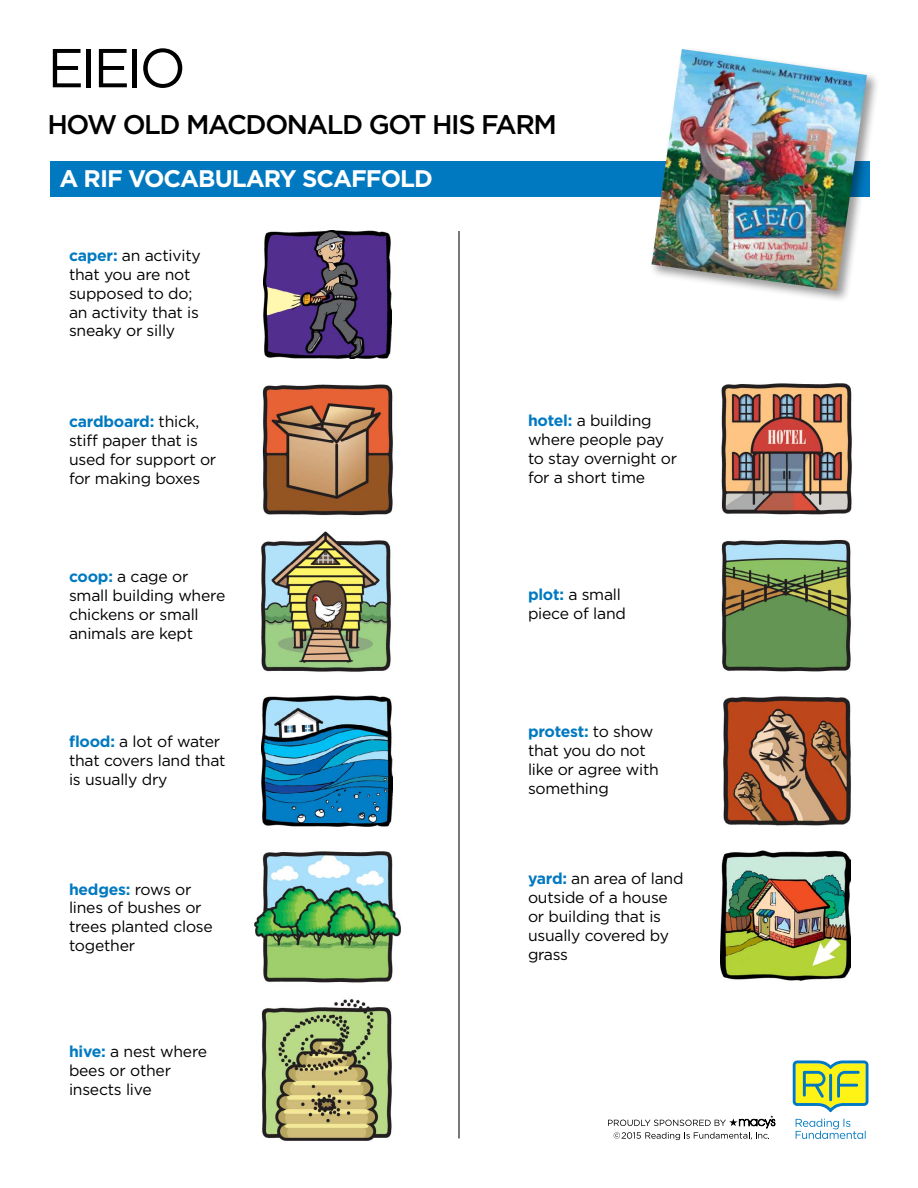
<style>
.page{position:relative;width:918px;height:1188px;background:#fff}
.page>*{position:absolute;margin:0;border:0;box-sizing:border-box;transform-origin:0 0}
.t1{font:54.75px "Gotham";letter-spacing:-.06em;color:#000}
.t2{font:500 27px "Gotham";letter-spacing:-.05em;color:#000}
.t3{font:700 24px "Gotham";letter-spacing:-.04em;color:#fff}
.t4{font:15.75px/18.9px "Gotham";letter-spacing:-.015em;color:#000}
.s1{font-weight:700;color:#0079c1}
</style>
<div class="page">
<hr style="left:458px;top:231px;width:2px;height:907px;background:#000">
<svg style="left:793px;top:1061px;width:75px;height:51px;background:#b4d064"></svg>
<svg style="left:796px;top:1119px;width:70px;height:20px"></svg>
<svg style="left:608px;top:1115px;width:167px;height:25px"></svg>
<img style="left:263px;top:230px;width:128px;height:128px">
<img style="left:262px;top:384px;width:131px;height:132px">
<img style="left:261px;top:531px;width:130px;height:141px">
<img style="left:262px;top:695px;width:131px;height:131px">
<img style="left:254px;top:851px;width:147px;height:132px">
<img style="left:261px;top:999px;width:131px;height:142px">
<img style="left:721px;top:383px;width:131px;height:132px">
<img style="left:721px;top:540px;width:130px;height:132px">
<img style="left:723px;top:696px;width:128px;height:130px">
<img style="left:721px;top:850px;width:129px;height:130px">
<div style="left:50px;top:161px;width:820px;height:36px;background:#0079c1"></div>
<div style="left:649px;top:47px;width:231px;height:256px;background:#000;opacity:.4"></div>
<img style="left:652px;top:49px;width:215px;height:241px">
<h1 class="t1" style="left:47px;top:35px;width:140px">EIEIO</h1>
<h2 class="t2" style="left:47px;top:108px;width:506px">HOW OLD MACDONALD GOT HIS FARM</h2>
<h3 class="t3" style="left:59px;top:164px;width:375px">A RIF VOCABULARY SCAFFOLD</h3>
<p class="t4" style="left:69px;top:246px;width:133px"><span class="s1">caper:</span> an activity that you are not supposed to do; an activity that is sneaky or silly</p>
<p class="t4" style="left:69px;top:412px;width:149px"><span class="s1">cardboard:</span> thick, stiff paper that is used for support or for making boxes</p>
<p class="t4" style="left:69px;top:567px;width:158px"><span class="s1">coop:</span> a cage or small building where chickens or small animals are kept</p>
<p class="t4" style="left:69px;top:732px;width:158px"><span class="s1">flood:</span> a lot of water that covers land that is usually dry</p>
<p class="t4" style="left:69px;top:879px;width:145px"><span class="s1">hedges:</span> rows or lines of bushes or trees planted close together</p>
<p class="t4" style="left:69px;top:1042px;width:140px"><span class="s1">hive:</span> a nest where bees or other insects live</p>
<p class="t4" style="left:528px;top:411px;width:151px"><span class="s1">hotel:</span> a building where people pay to stay overnight or for a short time</p>
<p class="t4" style="left:528px;top:585px;width:99px"><span class="s1">plot:</span> a small piece of land</p>
<p class="t4" style="left:528px;top:722px;width:132px"><span class="s1">protest:</span> to show that you do not like or agree with something</p>
<p class="t4" style="left:528px;top:869px;width:157px"><span class="s1">yard:</span> an area of land outside of a house or building that is usually covered by grass</p>
</div>
